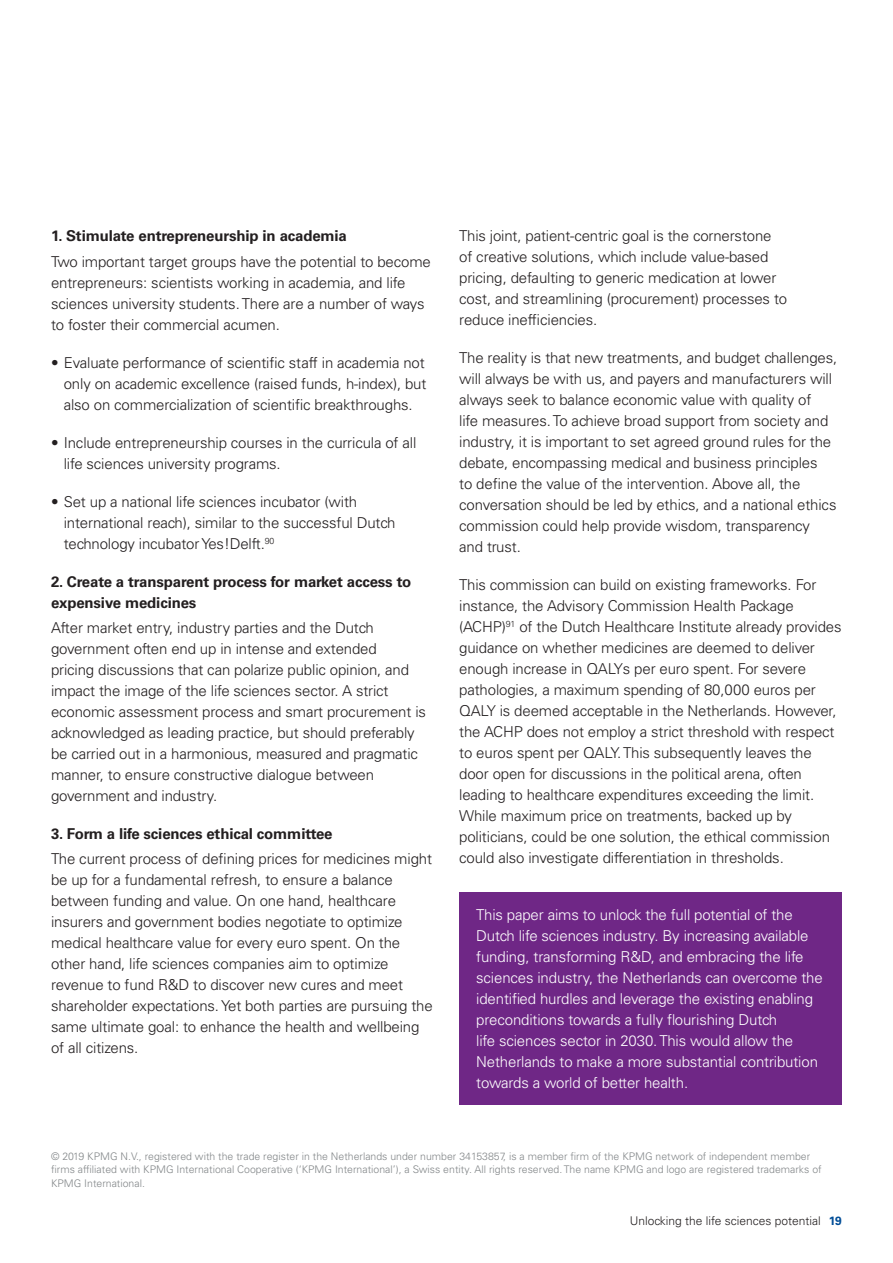
<style>
.page{position:relative;width:893px;height:1263px;background:#fff}
.page>*{position:absolute;margin:0;border:0;box-sizing:border-box;transform-origin:0 0}
.t1{font:300 15px/21px "Univers LT Std";letter-spacing:-.01em;color:#231f20}
.t2{font:300 15px/21px "Univers LT Std";letter-spacing:-.01em;color:#fff}
.t3{font:700 15px/21px "Univers LT Std";letter-spacing:-.01em;color:#231f20}
.t4{font:300 12px "Univers LT Std";color:#231f20}
.t5{font:700 12px "Univers LT Std";color:#014d97}
.t6{font:300 10.5px/13.5px "Univers LT Std";color:#828688}
</style>
<div class="page">
<div style="left:459px;top:892px;width:383px;height:213px;background:#6f2786"></div>
<p class="t3" style="left:51px;top:226px;width:297px">1. Stimulate entrepreneurship in academia</p>
<p class="t1" style="left:51px;top:251px;width:381px">Two important target groups have the potential to become entrepreneurs: scientists working in academia, and life sciences university students. There are a number of ways to foster their commercial acumen.</p>
<p class="t1" style="left:64px;top:352px;width:364px;text-align:justify;text-indent:-13px">• Evaluate performance of scientific staff in academia not only on academic excellence (raised funds, h-index), but also on commercialization of scientific breakthroughs.</p>
<p class="t1" style="left:64px;top:432px;width:354px;text-indent:-13px">• Include entrepreneurship courses in the curricula of all life sciences university programs.</p>
<p class="t1" style="left:64px;top:491px;width:333px;text-indent:-13px">• Set up a national life sciences incubator (with international reach), similar to the successful Dutch technology incubator Yes!Delft.<sup>90</sup></p>
<p class="t3" style="left:51px;top:571px;width:362px">2. Create a transparent process for market access to expensive medicines</p>
<p class="t1" style="left:51px;top:617px;width:376px">After market entry, industry parties and the Dutch government often end up in intense and extended<br>pricing discussions that can polarize public opinion, and impact the image of the life sciences sector. A strict economic assessment process and smart procurement is acknowledged as leading practice, but should preferably be carried out in a harmonious, measured and pragmatic manner, to ensure constructive dialogue between government and industry.</p>
<p class="t3" style="left:51px;top:823px;width:283px">3. Form a life sciences ethical committee</p>
<p class="t1" style="left:51px;top:848px;width:383px">The current process of defining prices for medicines might be up for a fundamental refresh, to ensure a balance between funding and value. On one hand, healthcare insurers and government bodies negotiate to optimize medical healthcare value for every euro spent. On the other hand, life sciences companies aim to optimize revenue to fund R&amp;D to discover new cures and meet shareholder expectations. Yet both parties are pursuing the same ultimate goal: to enhance the health and wellbeing of all citizens.</p>
<p class="t1" style="left:459px;top:225px;width:329px">This joint, patient-centric goal is the cornerstone of creative solutions, which include value-based pricing, defaulting to generic medication at lower cost, and streamlining (procurement) processes to reduce inefficiencies.</p>
<p class="t1" style="left:459px;top:347px;width:380px">The reality is that new treatments, and budget challenges, will always be with us, and payers and manufacturers will always seek to balance economic value with quality of<br>life measures. To achieve broad support from society and industry, it is important to set agreed ground rules for the debate, encompassing medical and business principles<br>to define the value of the intervention. Above all, the conversation should be led by ethics, and a national ethics commission could help provide wisdom, transparency and trust.</p>
<p class="t1" style="left:459px;top:574px;width:384px">This commission can build on existing frameworks. For instance, the Advisory Commission Health Package (ACHP)<sup>91</sup> of the Dutch Healthcare Institute already provides guidance on whether medicines are deemed to deliver enough increase in QALYs per euro spent. For severe pathologies, a maximum spending of 80,000 euros per QALY is deemed acceptable in the Netherlands. However, the ACHP does not employ a strict threshold with respect to euros spent per QALY. This subsequently leaves the door open for discussions in the political arena, often leading to healthcare expenditures exceeding the limit.<br>While maximum price on treatments, backed up by politicians, could be one solution, the ethical commission could also investigate differentiation in thresholds.</p>
<p class="t2" style="left:476px;top:904px;width:348px">This paper aims to unlock the full potential of the Dutch life sciences industry. By increasing available funding, transforming R&amp;D, and embracing the life sciences industry, the Netherlands can overcome the identified hurdles and leverage the existing enabling preconditions towards a fully flourishing Dutch<br>life sciences sector in 2030. This would allow the Netherlands to make a more substantial contribution towards a world of better health.</p>
<p class="t6" style="left:51px;top:1149px;width:772px">© 2019 KPMG N.V., registered with the trade register in the Netherlands under number 34153857, is a member firm of the KPMG network of independent member firms affiliated with KPMG International Cooperative (‘KPMG International’), a Swiss entity. All rights reserved. The name KPMG and logo are registered trademarks of<br>KPMG International.</p>
<p class="t4" style="left:630px;top:1214px;width:192px">Unlocking the life sciences potential</p>
<p class="t5" style="left:829px;top:1214px;width:15px">19</p>
</div>
